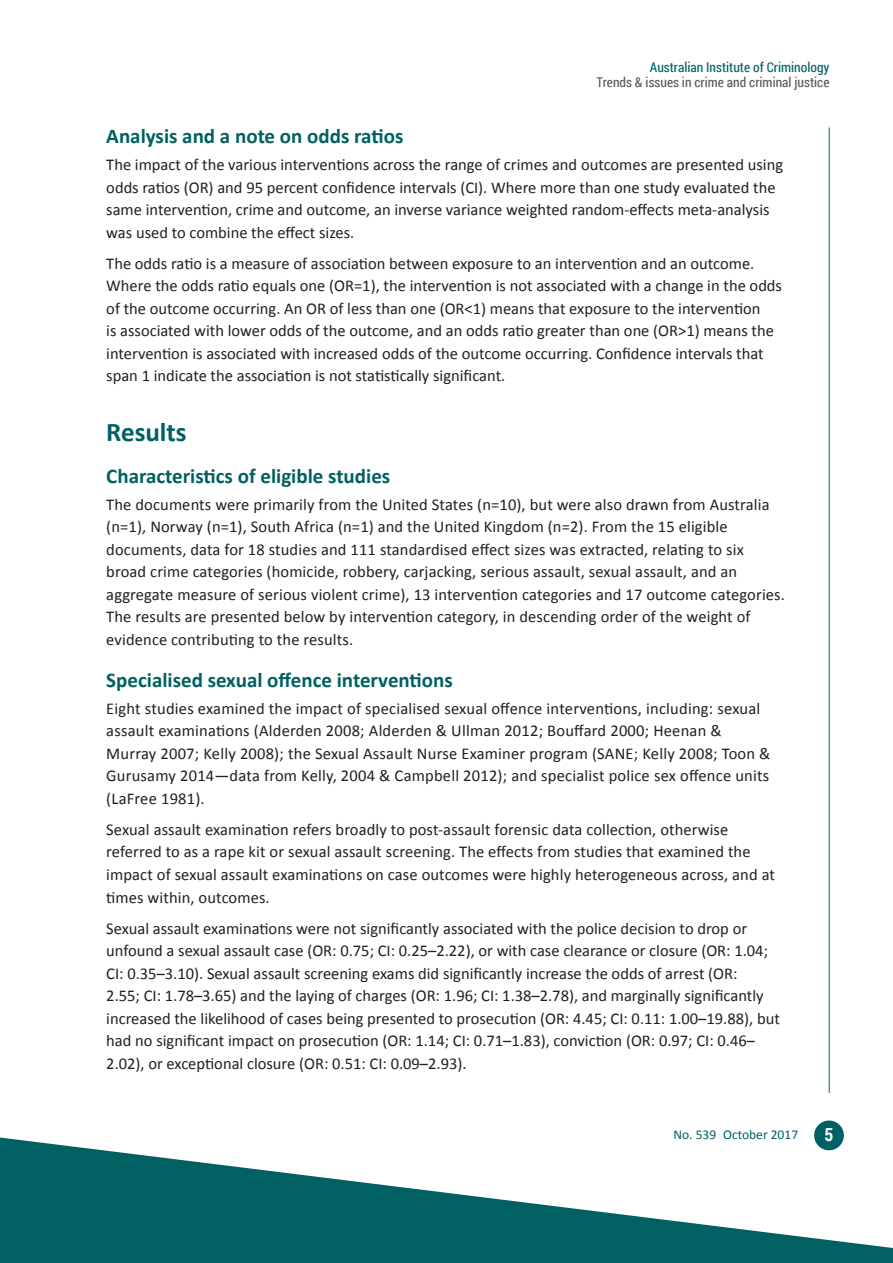
<style>
.page{position:relative;width:893px;height:1263px;background:#fff}
.page>*{position:absolute;margin:0;border:0;box-sizing:border-box;transform-origin:0 0}
.t1{font:700 27px "Calibri";color:#006062}
.t2{font:700 21px "Calibri";color:#006062}
.t3{font:700 18px "Roboto Condensed";color:#fff}
.t4{font:16.5px/22.5px "Calibri";color:#231f20}
.t5{font:13.5px "Roboto Condensed";color:#57585a}
.t6{font:13.5px "Roboto Condensed";color:#006062}
.t7{font:13.5px "Calibri";color:#006062}
</style>
<div class="page">
<hr style="left:829px;top:128px;width:1px;height:965px;background:#006062">
<div style="left:814px;top:1120px;width:30px;height:30px;background:#006062;border-radius:50%"></div>
<svg style="left:0;top:1137px;width:893px;height:126px;fill:#006062"></svg>
<p class="t6" style="left:650px;top:58px;width:181px">Australian Institute of Criminology</p>
<p class="t5" style="left:597px;top:73px;width:234px">Trends &amp; issues in crime and criminal justice</p>
<p class="t2" style="left:106px;top:123px;width:299px">Analysis and a note on odds ratios</p>
<p class="t4" style="left:106px;top:153px;width:678px">The impact of the various interventions across the range of crimes and outcomes are presented using odds ratios (OR) and 95 percent confidence intervals (CI). Where more than one study evaluated the same intervention, crime and outcome, an inverse variance weighted random-effects meta-analysis was used to combine the effect sizes.</p>
<p class="t4" style="left:106px;top:252px;width:677px">The odds ratio is a measure of association between exposure to an intervention and an outcome.<br>Where the odds ratio equals one (OR=1), the intervention is not associated with a change in the odds of the outcome occurring. An OR of less than one (OR&lt;1) means that exposure to the intervention<br>is associated with lower odds of the outcome, and an odds ratio greater than one (OR&gt;1) means the intervention is associated with increased odds of the outcome occurring. Confidence intervals that span 1 indicate the association is not statistically significant.</p>
<h1 class="t1" style="left:106px;top:415px;width:82px">Results</h1>
<p class="t2" style="left:106px;top:463px;width:285px">Characteristics of eligible studies</p>
<p class="t4" style="left:106px;top:493px;width:680px">The documents were primarily from the United States (n=10), but were also drawn from Australia (n=1), Norway (n=1), South Africa (n=1) and the United Kingdom (n=2). From the 15 eligible documents, data for 18 studies and 111 standardised effect sizes was extracted, relating to six broad crime categories (homicide, robbery, carjacking, serious assault, sexual assault, and an aggregate measure of serious violent crime), 13 intervention categories and 17 outcome categories.<br>The results are presented below by intervention category, in descending order of the weight of evidence contributing to the results.</p>
<p class="t2" style="left:106px;top:667px;width:348px">Specialised sexual offence interventions</p>
<p class="t4" style="left:106px;top:697px;width:666px">Eight studies examined the impact of specialised sexual offence interventions, including: sexual assault examinations (Alderden 2008; Alderden &amp; Ullman 2012; Bouffard 2000; Heenan &amp; Murray 2007; Kelly 2008); the Sexual Assault Nurse Examiner program (SANE; Kelly 2008; Toon &amp; Gurusamy 2014—data from Kelly, 2004 &amp; Campbell 2012); and specialist police sex offence units (LaFree 1981).</p>
<p class="t4" style="left:106px;top:818px;width:670px">Sexual assault examination refers broadly to post-assault forensic data collection, otherwise referred to as a rape kit or sexual assault screening. The effects from studies that examined the impact of sexual assault examinations on case outcomes were highly heterogeneous across, and at times within, outcomes.</p>
<p class="t4" style="left:106px;top:917px;width:675px">Sexual assault examinations were not significantly associated with the police decision to drop or unfound a sexual assault case (OR: 0.75; CI: 0.25–2.22), or with case clearance or closure (OR: 1.04; CI: 0.35–3.10). Sexual assault screening exams did significantly increase the odds of arrest (OR:<br>2.55; CI: 1.78–3.65) and the laying of charges (OR: 1.96; CI: 1.38–2.78), and marginally significantly increased the likelihood of cases being presented to prosecution (OR: 4.45; CI: 0.11: 1.00–19.88), but had no significant impact on prosecution (OR: 1.14; CI: 0.71–1.83), conviction (OR: 0.97; CI: 0.46– 2.02), or exceptional closure (OR: 0.51: CI: 0.09–2.93).</p>
<p class="t7" style="left:673px;top:1126px;width:126px">No. 539 October 2017</p>
<p class="t3" style="left:824px;top:1122px;width:10px">5</p>
</div>
